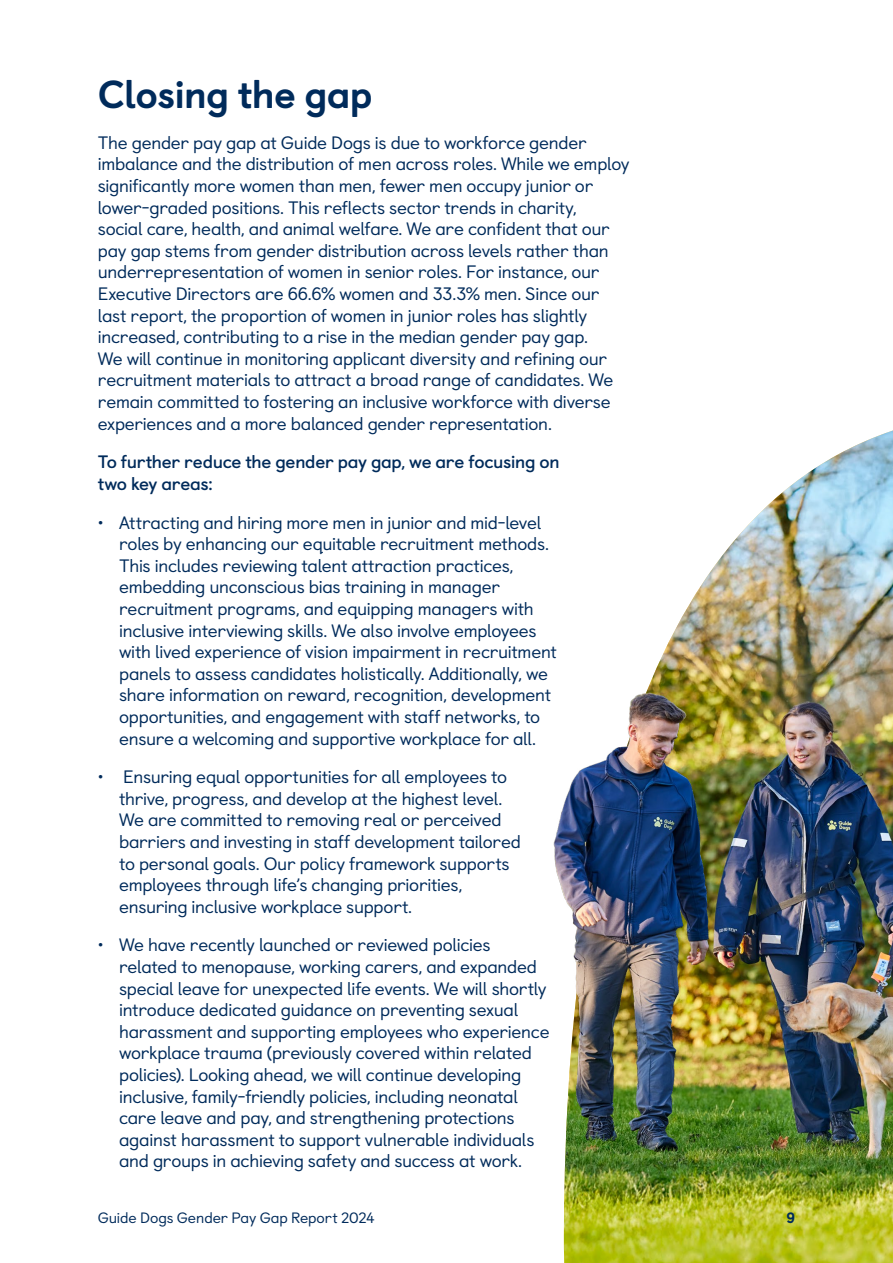
<style>
.page{position:relative;width:893px;height:1263px;background:#fff}
.page>*{position:absolute;margin:0;border:0;box-sizing:border-box;transform-origin:0 0}
.H2_Headings{font:800 39px "Castledown";letter-spacing:-.02em;color:#002b5b}
.Bullet{font:18px/21.6px "Castledown";letter-spacing:-.015em;color:#002b5b}
.P_Body{font:18px/21.6px "Castledown";letter-spacing:-.015em;color:#002b5b}
.P_Body-2{font:700 18px/21.6px "Castledown";letter-spacing:-.015em;color:#002b5b}
.t1{font:15px "Castledown";letter-spacing:-.005em;color:#002b5b}
.t2{font:800 15px "Castledown";color:#002b5b}
</style>
<div class="page">
<img style="left:564px;top:430px;width:329px;height:833px">
<img style="left:553px;top:690px;width:201px;height:466px">
<h2 class="H2_Headings" style="left:98px;top:63px;width:276px">Closing the gap</h2>
<p class="P_Body" style="left:98px;top:130px;width:533px">The gender pay gap at Guide Dogs is due to workforce gender imbalance and the distribution of men across roles. While we employ significantly more women than men, fewer men occupy junior or lower-graded positions. This reflects sector trends in charity,<br>social care, health, and animal welfare. We are confident that our pay gap stems from gender distribution across levels rather than underrepresentation of women in senior roles. For instance, our Executive Directors are 66.6% women and 33.3% men. Since our last report, the proportion of women in junior roles has slightly increased, contributing to a rise in the median gender pay gap.<br>We will continue in monitoring applicant diversity and refining our recruitment materials to attract a broad range of candidates. We remain committed to fostering an inclusive workforce with diverse experiences and a more balanced gender representation.</p>
<p class="P_Body-2" style="left:98px;top:450px;width:463px">To further reduce the gender pay gap, we are focusing on two key areas:</p>
<p class="Bullet" style="left:119px;top:510px;width:439px;text-indent:-21px">• Attracting and hiring more men in junior and mid-level roles by enhancing our equitable recruitment methods.<br>This includes reviewing talent attraction practices, embedding unconscious bias training in manager recruitment programs, and equipping managers with inclusive interviewing skills. We also involve employees with lived experience of vision impairment in recruitment panels to assess candidates holistically. Additionally, we share information on reward, recognition, development opportunities, and engagement with staff networks, to ensure a welcoming and supportive workplace for all.</p>
<p class="Bullet" style="left:119px;top:764px;width:403px;text-indent:-21px">• Ensuring equal opportunities for all employees to thrive, progress, and develop at the highest level.<br>We are committed to removing real or perceived barriers and investing in staff development tailored to personal goals. Our policy framework supports employees through life’s changing priorities, ensuring inclusive workplace support.</p>
<p class="Bullet" style="left:119px;top:933px;width:432px;text-indent:-21px">• We have recently launched or reviewed policies related to menopause, working carers, and expanded special leave for unexpected life events. We will shortly introduce dedicated guidance on preventing sexual harassment and supporting employees who experience workplace trauma (previously covered within related policies). Looking ahead, we will continue developing inclusive, family-friendly policies, including neonatal care leave and pay, and strengthening protections against harassment to support vulnerable individuals and groups in achieving safety and success at work.</p>
<p class="t1" style="left:98px;top:1205px;width:279px">Guide Dogs Gender Pay Gap Report 2024</p>
<p class="t2" style="left:786px;top:1205px;width:10px">9</p>
</div>
